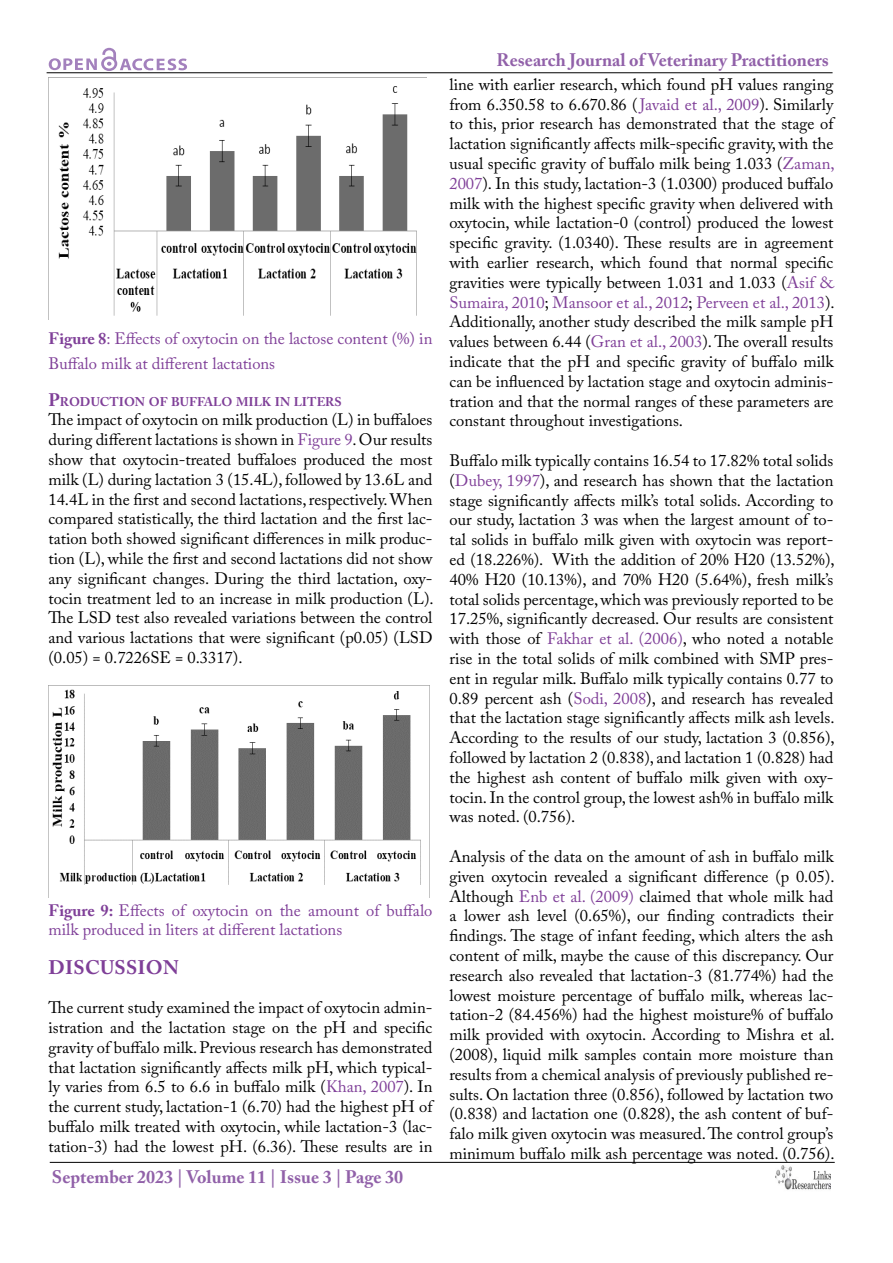
<style>
.page{position:relative;width:893px;height:1263px;background:#fff}
.page>*{position:absolute;margin:0;border:0;box-sizing:border-box;transform-origin:0 0}
.t1{font:700 19.5px "Adobe Caslon Pro";color:#7f3f98}
.t2{font:700 18px "Adobe Caslon Pro";color:#9161a9}
.t3{font:16.5px/19.8px "Adobe Caslon Pro";color:#000;text-align:justify}
.t4{font:16.5px/24.8px "Adobe Caslon Pro";color:#7f3f98}
.t5{font:700 12.6px "Adobe Caslon Pro";color:#7f3f98}
.s1{font-weight:700}
.s2{font-size:18px}
.s3{color:#7f3f98}
</style>
<div class="page">
<hr style="left:47px;top:72px;width:785px;height:1px;background:#000">
<hr style="left:50px;top:1162px;width:785px;height:1px;background:#000">
<svg style="left:49px;top:48px;width:138px;height:23px"></svg>
<img style="left:775px;top:1165px;width:56px;height:25px">
<img style="left:48px;top:78px;width:369px;height:241px">
<img style="left:48px;top:685px;width:381px;height:212px">
<p class="t4" style="left:48px;top:326px;width:385px"><span class="s1">Figure 8</span>: Effects of oxytocin on the lactose content (%) in<br>Buffalo milk at different lactations</p>
<p class="t5" style="left:48px;top:394px;width:293px"><span class="s2">P</span>RODUCTION OF BUFFALO MILK IN LITERS</p>
<p class="t3" style="left:48px;top:410px;width:387px">The impact of oxytocin on milk production (L) in buffaloes during different lactations is shown in <span class="s3">Figure 9</span>. Our results show that oxytocin-treated buffaloes produced the most milk (L) during lactation 3 (15.4L), followed by 13.6L and 14.4L in the first and second lactations, respectively. When compared statistically, the third lactation and the first lac&shy;tation both showed significant differences in milk produc&shy;tion (L), while the first and second lactations did not show any significant changes. During the third lactation, oxy&shy;tocin treatment led to an increase in milk production (L).<br>The LSD test also revealed variations between the control and various lactations that were significant (p0.05) (LSD (0.05) = 0.7226SE = 0.3317).</p>
<p class="t4" style="left:48px;top:901px;width:385px;line-height:18.9px"><span class="s1">Figure 9:</span> Effects of oxytocin on the amount of buffalo milk produced in liters at different lactations</p>
<p class="t1" style="left:49px;top:955px;width:13px">Dis</p>
<p class="t1" style="left:85px;top:955px;width:95px">cussi on</p>
<p class="t3" style="left:48px;top:998px;width:386px">The current study examined the impact of oxytocin admin&shy;istration and the lactation stage on the pH and specific gravity of buffalo milk. Previous research has demonstrated that lactation significantly affects milk pH, which typical&shy;ly varies from 6.5 to 6.6 in buffalo milk (<span class="s3">Khan, 2007</span>). In the current study, lactation-1 (6.70) had the highest pH of buffalo milk treated with oxytocin, while lactation-3 (lac&shy;tation-3) had the lowest pH. (6.36). These results are in</p>
<p class="t2" style="left:52px;top:1166px;width:353px">September 2023 | Volume 11 | Issue 3 | Page 30</p>
<p class="t2" style="left:497px;top:50px;width:334px">Research Journal of Veterinary Practitioners</p>
<p class="t3" style="left:449px;top:74px;width:387px">line with earlier research, which found pH values ranging from 6.350.58 to 6.670.86 (<span class="s3">Javaid et al., 2009</span>). Similarly to this, prior research has demonstrated that the stage of lactation significantly affects milk-specific gravity, with the usual specific gravity of buffalo milk being 1.033 (<span class="s3">Zaman, 2007</span>). In this study, lactation-3 (1.0300) produced buffalo milk with the highest specific gravity when delivered with oxytocin, while lactation-0 (control) produced the lowest specific gravity. (1.0340). These results are in agreement with earlier research, which found that normal specific gravities were typically between 1.031 and 1.033 (<span class="s3">Asif &amp; Sumaira, 2010</span>; <span class="s3">Mansoor et al., 2012</span>; <span class="s3">Perveen et al., 2013</span>).<br>Additionally, another study described the milk sample pH values between 6.44 (<span class="s3">Gran et al., 2003</span>). The overall results indicate that the pH and specific gravity of buffalo milk can be influenced by lactation stage and oxytocin adminis&shy;tration and that the normal ranges of these parameters are constant throughout investigations.</p>
<p class="t3" style="left:449px;top:450px;width:387px">Buffalo milk typically contains 16.54 to 17.82% total solids (<span class="s3">Dubey, 1997</span>), and research has shown that the lactation stage significantly affects milk’s total solids. According to our study, lactation 3 was when the largest amount of to&shy;tal solids in buffalo milk given with oxytocin was report&shy;ed (18.226%). With the addition of 20% H20 (13.52%), 40% H20 (10.13%), and 70% H20 (5.64%), fresh milk’s total solids percentage, which was previously reported to be 17.25%, significantly decreased. Our results are consistent with those of <span class="s3">Fakhar et al. (2006)</span>, who noted a notable rise in the total solids of milk combined with SMP pres&shy;ent in regular milk. Buffalo milk typically contains 0.77 to 0.89 percent ash (<span class="s3">Sodi, 2008</span>), and research has revealed that the lactation stage significantly affects milk ash levels.<br>According to the results of our study, lactation 3 (0.856), followed by lactation 2 (0.838), and lactation 1 (0.828) had the highest ash content of buffalo milk given with oxy&shy;tocin. In the control group, the lowest ash% in buffalo milk was noted. (0.756).</p>
<p class="t3" style="left:449px;top:846px;width:387px">Analysis of the data on the amount of ash in buffalo milk given oxytocin revealed a significant difference (p 0.05).<br>Although <span class="s3">Enb et al. (2009)</span> claimed that whole milk had a lower ash level (0.65%), our finding contradicts their findings. The stage of infant feeding, which alters the ash content of milk, maybe the cause of this discrepancy. Our research also revealed that lactation-3 (81.774%) had the lowest moisture percentage of buffalo milk, whereas lac&shy;tation-2 (84.456%) had the highest moisture% of buffalo milk provided with oxytocin. According to Mishra et al. (2008), liquid milk samples contain more moisture than results from a chemical analysis of previously published re&shy;sults. On lactation three (0.856), followed by lactation two (0.838) and lactation one (0.828), the ash content of buf&shy;falo milk given oxytocin was measured. The control group’s minimum buffalo milk ash percentage was noted. (0.756).</p>
</div>
